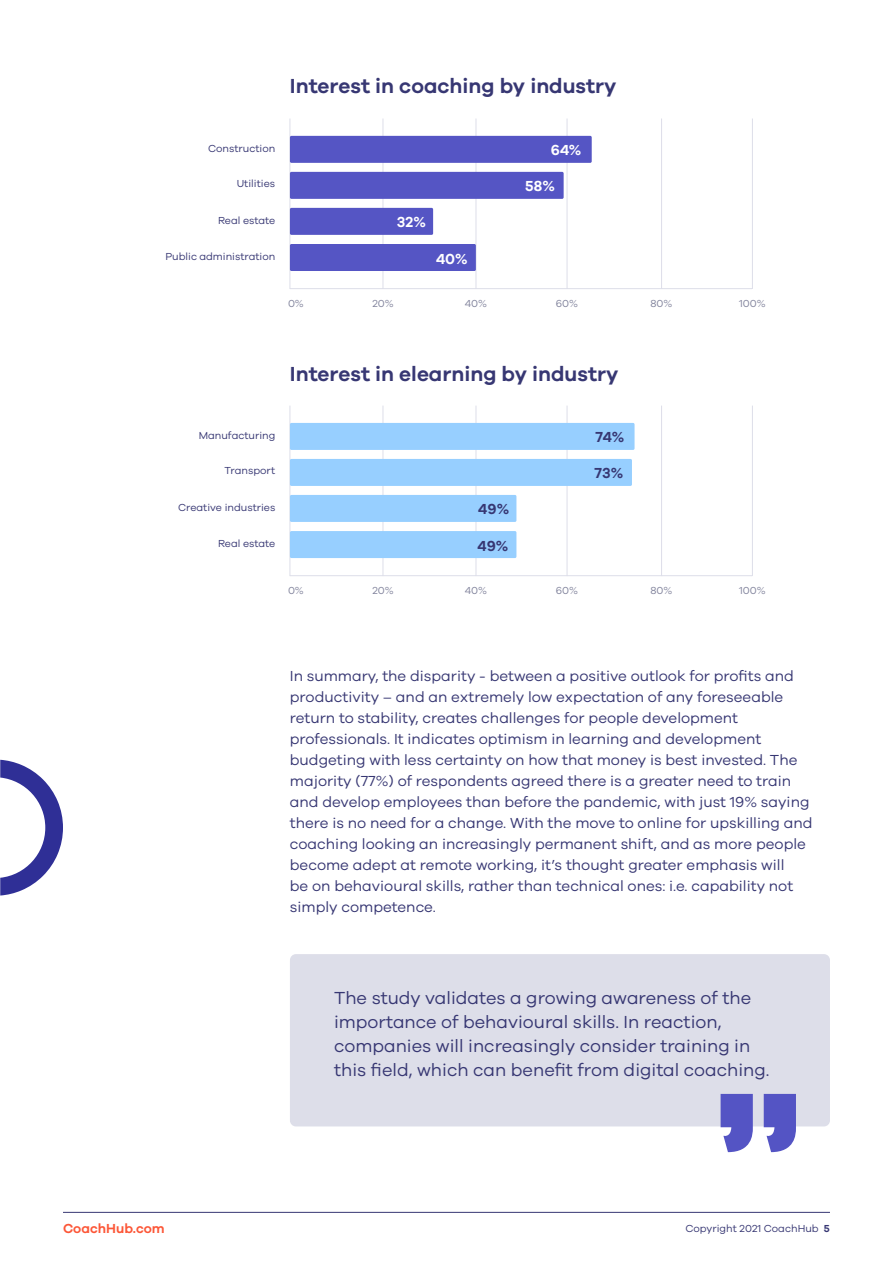
<style>
.page{position:relative;width:893px;height:1263px;background:#fff}
.page>*{position:absolute;margin:0;border:0;box-sizing:border-box;transform-origin:0 0}
.t1{font:600 21px "Galano Grotesque";color:#373773}
.t2{font:18px/24px "Galano Grotesque";color:#373773}
.t3{font:15px/21px "Galano Grotesque";color:#373773}
.t4{font:600 15px "Galano Grotesque";color:#373773}
.t5{font:600 15px "Galano Grotesque";color:#fff}
.t6{font:600 13.5px "Galano Grotesque";color:#fc5738}
.t7{font:10.5px "Galano Grotesque";color:#373773}
.t8{font:10.5px "Galano Grotesque";color:#81839c}
.s1{font-weight:600}
</style>
<div class="page">
<hr style="left:63px;top:1212px;width:767px;height:1px;background:#373773">
<div style="left:290px;top:954px;width:540px;height:172px;background:#dddee9;border-radius:6px"></div>
<svg style="left:0;top:760px;width:63px;height:135px"></svg>
<hr style="left:290px;top:575px;width:462px;height:1px;background:#dddee9">
<hr style="left:290px;top:406px;width:1px;height:170px;background:#dddee9">
<hr style="left:383px;top:406px;width:1px;height:170px;background:#dddee9">
<hr style="left:476px;top:406px;width:1px;height:170px;background:#dddee9">
<hr style="left:567px;top:406px;width:1px;height:170px;background:#dddee9">
<hr style="left:661px;top:406px;width:1px;height:170px;background:#dddee9">
<hr style="left:752px;top:406px;width:1px;height:170px;background:#dddee9">
<div style="left:290px;top:423px;width:344px;height:27px;background:#97cfff;border-radius:2px"></div>
<div style="left:290px;top:459px;width:342px;height:27px;background:#97cfff;border-radius:2px"></div>
<div style="left:290px;top:495px;width:226px;height:27px;background:#97cfff;border-radius:2px"></div>
<div style="left:290px;top:531px;width:226px;height:27px;background:#97cfff;border-radius:2px"></div>
<hr style="left:290px;top:288px;width:462px;height:1px;background:#dddee9">
<hr style="left:290px;top:119px;width:1px;height:170px;background:#dddee9">
<hr style="left:383px;top:119px;width:1px;height:170px;background:#dddee9">
<hr style="left:476px;top:119px;width:1px;height:170px;background:#dddee9">
<hr style="left:567px;top:119px;width:1px;height:170px;background:#dddee9">
<hr style="left:661px;top:119px;width:1px;height:170px;background:#dddee9">
<hr style="left:752px;top:119px;width:1px;height:170px;background:#dddee9">
<div style="left:290px;top:136px;width:302px;height:27px;background:#5555c4;border-radius:2px"></div>
<div style="left:290px;top:172px;width:274px;height:27px;background:#5555c4;border-radius:2px"></div>
<div style="left:290px;top:208px;width:143px;height:27px;background:#5555c4;border-radius:2px"></div>
<div style="left:290px;top:244px;width:186px;height:27px;background:#5555c4;border-radius:2px"></div>
<svg style="left:721px;top:1094px;width:32px;height:58px;background:#6c6ccc"></svg>
<svg style="left:764px;top:1094px;width:32px;height:58px;background:#6b6bcc"></svg>
<h1 class="t1" style="left:290px;top:73px;width:328px">Interest in coaching by industry</h1>
<p class="t7" style="left:208px;top:142px;width:69px">Construction</p>
<p class="t7" style="left:237px;top:177px;width:40px">Utilities</p>
<p class="t7" style="left:218px;top:214px;width:59px">Real estate</p>
<p class="t7" style="left:165px;top:250px;width:111px">Public administration</p>
<p class="t5" style="left:397px;top:213px;width:30px">32%</p>
<p class="t5" style="left:436px;top:249px;width:33px">40%</p>
<p class="t5" style="left:551px;top:141px;width:32px">64%</p>
<p class="t5" style="left:525px;top:177px;width:31px">58%</p>
<p class="t8" style="left:288px;top:297px;width:17px">0%</p>
<p class="t8" style="left:372px;top:297px;width:23px">20%</p>
<p class="t8" style="left:465px;top:297px;width:24px">40%</p>
<p class="t8" style="left:556px;top:297px;width:24px">60%</p>
<p class="t8" style="left:651px;top:297px;width:23px">80%</p>
<p class="t8" style="left:739px;top:297px;width:28px">100%</p>
<h1 class="t1" style="left:290px;top:361px;width:330px">Interest in elearning by industry</h1>
<p class="t7" style="left:199px;top:429px;width:78px">Manufacturing</p>
<p class="t7" style="left:225px;top:464px;width:52px">Transport</p>
<p class="t7" style="left:178px;top:501px;width:99px">Creative industries</p>
<p class="t7" style="left:218px;top:537px;width:59px">Real estate</p>
<p class="t4" style="left:478px;top:500px;width:32px">49%</p>
<p class="t4" style="left:477px;top:536px;width:32px">49%</p>
<p class="t4" style="left:596px;top:428px;width:30px">74%</p>
<p class="t4" style="left:595px;top:464px;width:30px">73%</p>
<p class="t8" style="left:288px;top:584px;width:17px">0%</p>
<p class="t8" style="left:372px;top:584px;width:23px">20%</p>
<p class="t8" style="left:465px;top:584px;width:24px">40%</p>
<p class="t8" style="left:556px;top:584px;width:24px">60%</p>
<p class="t8" style="left:651px;top:584px;width:23px">80%</p>
<p class="t8" style="left:739px;top:584px;width:28px">100%</p>
<p class="t3" style="left:290px;top:665px;width:524px">In summary, the disparity - between a positive outlook for profits and productivity – and an extremely low expectation of any foreseeable return to stability, creates challenges for people development professionals. It indicates optimism in learning and development budgeting with less certainty on how that money is best invested. The majority (77%) of respondents agreed there is a greater need to train and develop employees than before the pandemic, with just 19% saying there is no need for a change. With the move to online for upskilling and coaching looking an increasingly permanent shift, and as more people become adept at remote working, it’s thought greater emphasis will<br>be on behavioural skills, rather than technical ones: i.e. capability not simply competence.</p>
<p class="t2" style="left:334px;top:985px;width:437px">The study validates a growing awareness of the importance of behavioural skills. In reaction, companies will increasingly consider training in this field, which can benefit from digital coaching.</p>
<p class="t6" style="left:63px;top:1220px;width:103px">CoachHub.com</p>
<p class="t7" style="left:685px;top:1222px;width:146px">Copyright 2021 CoachHub <span class="s1">5</span></p>
</div>
